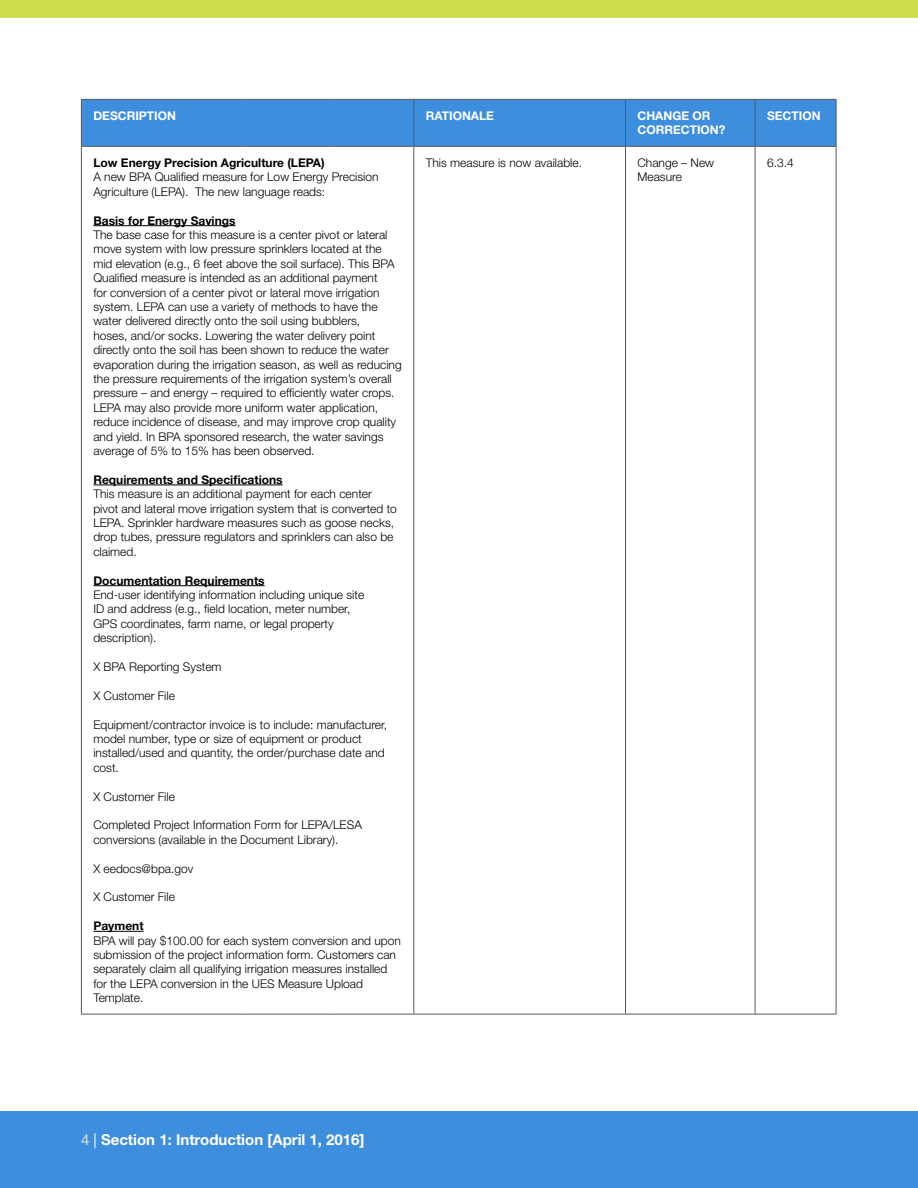
<style>
.page{position:relative;width:918px;height:1188px;background:#fff}
.page>*{position:absolute;margin:0;border:0;box-sizing:border-box;transform-origin:0 0}
.t1{font:700 15px "Helvetica Neue LT Std";color:#fff}
.t2{font:300 12px/14.4px "Helvetica Neue LT Std";color:#000}
.t3{font:700 12px "Helvetica Neue LT Std";color:#000}
.t4{font:700 12px/14.4px "Helvetica Neue LT Std";color:#fff}
.s1{font-weight:300}
.s2{font-weight:400}
</style>
<div class="page">
<div style="left:0;top:0;width:918px;height:18px;background:#cedd4a"></div>
<div style="left:0;top:1112px;width:918px;height:76px;background:#3e8ede"></div>
<div style="left:82px;top:100px;width:754px;height:46px;background:#3e8ede"></div>
<hr style="left:413px;top:100px;width:1px;height:46px;background:#58595b">
<hr style="left:625px;top:100px;width:1px;height:46px;background:#58595b">
<hr style="left:755px;top:100px;width:1px;height:46px;background:#58595b">
<hr style="left:836px;top:100px;width:1px;height:46px;background:#58595b">
<hr style="left:413px;top:147px;width:1px;height:867px;background:#58595b">
<hr style="left:625px;top:147px;width:1px;height:867px;background:#58595b">
<hr style="left:755px;top:147px;width:1px;height:867px;background:#58595b">
<hr style="left:836px;top:147px;width:1px;height:867px;background:#58595b">
<hr style="left:81px;top:99px;width:166px;height:1px;background:#58595b">
<hr style="left:81px;top:100px;width:1px;height:46px;background:#58595b">
<hr style="left:247px;top:99px;width:84px;height:1px;background:#58595b">
<hr style="left:331px;top:99px;width:83px;height:1px;background:#58595b">
<hr style="left:414px;top:99px;width:211px;height:1px;background:#58595b">
<hr style="left:625px;top:99px;width:130px;height:1px;background:#58595b">
<hr style="left:755px;top:99px;width:81px;height:1px;background:#58595b">
<hr style="left:81px;top:146px;width:166px;height:1px;background:#58595b">
<hr style="left:247px;top:146px;width:84px;height:1px;background:#58595b">
<hr style="left:331px;top:146px;width:83px;height:1px;background:#58595b">
<hr style="left:414px;top:146px;width:211px;height:1px;background:#58595b">
<hr style="left:625px;top:146px;width:130px;height:1px;background:#58595b">
<hr style="left:755px;top:146px;width:81px;height:1px;background:#58595b">
<hr style="left:81px;top:147px;width:1px;height:867px;background:#58595b">
<hr style="left:81px;top:1014px;width:166px;height:1px;background:#58595b">
<hr style="left:247px;top:1014px;width:84px;height:1px;background:#58595b">
<hr style="left:331px;top:1014px;width:83px;height:1px;background:#58595b">
<hr style="left:414px;top:1014px;width:211px;height:1px;background:#58595b">
<hr style="left:625px;top:1014px;width:130px;height:1px;background:#58595b">
<hr style="left:755px;top:1014px;width:81px;height:1px;background:#58595b">
<hr style="left:93px;top:225px;width:143px;height:1px;background:#000">
<hr style="left:93px;top:485px;width:190px;height:1px;background:#000">
<hr style="left:93px;top:585px;width:172px;height:1px;background:#000">
<hr style="left:93px;top:931px;width:51px;height:1px;background:#000">
<p class="t4" style="left:93px;top:108px;width:84px">Description</p>
<p class="t4" style="left:426px;top:108px;width:70px">Rationale</p>
<p class="t4" style="left:637px;top:108px;width:89px">Change or<br>Correction?</p>
<p class="t4" style="left:767px;top:108px;width:55px">Section</p>
<p class="t3" style="left:93px;top:155px;width:233px">Low Energy Precision Agriculture (LEPA)</p>
<p class="t2" style="left:93px;top:170px;width:287px">A new BPA Qualified measure for Low Energy Precision<br>Agriculture (LEPA). The new language reads:</p>
<p class="t3" style="left:93px;top:213px;width:144px">Basis for Energy Savings</p>
<p class="t2" style="left:93px;top:227px;width:310px">The base case for this measure is a center pivot or lateral move system with low pressure sprinklers located at the mid elevation (e.g., 6 feet above the soil surface). This BPA Qualified measure is intended as an additional payment<br>for conversion of a center pivot or lateral move irrigation system. LEPA can use a variety of methods to have the water delivered directly onto the soil using bubblers,<br>hoses, and/or socks. Lowering the water delivery point directly onto the soil has been shown to reduce the water evaporation during the irrigation season, as well as reducing the pressure requirements of the irrigation system’s overall pressure – and energy – required to efficiently water crops.<br>LEPA may also provide more uniform water application, reduce incidence of disease, and may improve crop quality and yield. In BPA sponsored research, the water savings average of 5% to 15% has been observed.</p>
<p class="t3" style="left:93px;top:472px;width:191px">Requirements and Specifications</p>
<p class="t2" style="left:93px;top:486px;width:305px">This measure is an additional payment for each center pivot and lateral move irrigation system that is converted to LEPA. Sprinkler hardware measures such as goose necks, drop tubes, pressure regulators and sprinklers can also be claimed.</p>
<p class="t3" style="left:93px;top:573px;width:173px">Documentation Requirements</p>
<p class="t2" style="left:93px;top:587px;width:272px">End-user identifying information including unique site ID and address (e.g., field location, meter number, GPS coordinates, farm name, or legal property description).</p>
<p class="t2" style="left:93px;top:659px;width:130px">X BPA Reporting System</p>
<p class="t2" style="left:93px;top:688px;width:83px">X Customer File</p>
<p class="t2" style="left:93px;top:717px;width:295px">Equipment/contractor invoice is to include: manufacturer, model number, type or size of equipment or product installed/used and quantity, the order/purchase date and cost.</p>
<p class="t2" style="left:93px;top:789px;width:83px">X Customer File</p>
<p class="t2" style="left:93px;top:818px;width:270px">Completed Project Information Form for LEPA/LESA conversions (available in the Document Library).</p>
<p class="t2" style="left:93px;top:861px;width:102px">X eedocs@bpa.gov</p>
<p class="t2" style="left:93px;top:890px;width:83px">X Customer File</p>
<p class="t3" style="left:93px;top:918px;width:52px">Payment</p>
<p class="t2" style="left:93px;top:933px;width:309px">BPA will pay $100.00 for each system conversion and upon submission of the project information form. Customers can separately claim all qualifying irrigation measures installed for the LEPA conversion in the UES Measure Upload Template.</p>
<p class="t2" style="left:426px;top:155px;width:158px">This measure is now available.</p>
<p class="t2" style="left:637px;top:155px;width:78px">Change – New<br>Measure</p>
<p class="t2" style="left:767px;top:155px;width:28px">6.3.4</p>
<p class="t1" style="left:81px;top:1130px;width:285px"><span class="s1">4</span> <span class="s2">|</span> Section 1: Introduction [April 1, 2016]</p>
</div>
